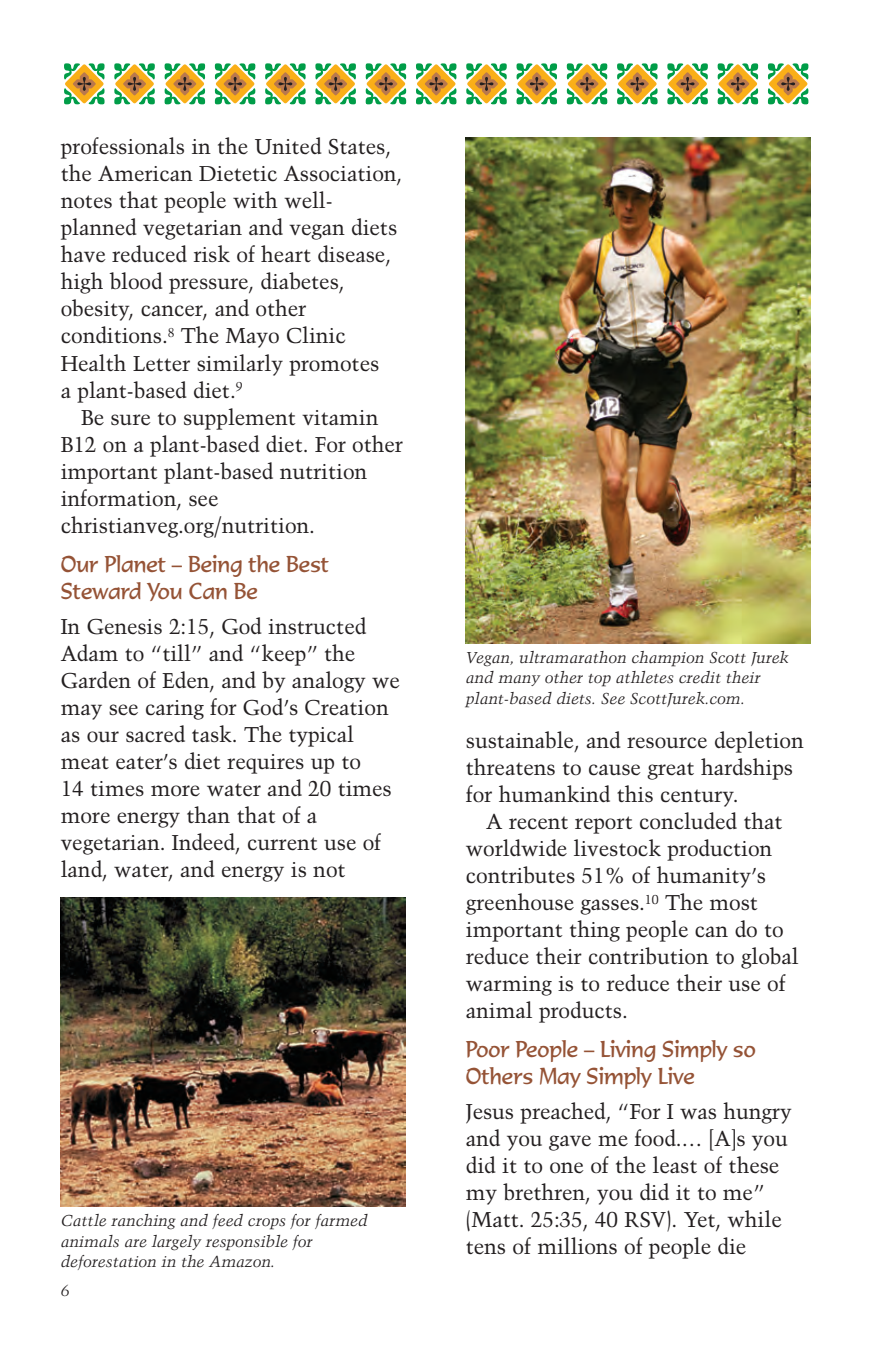
<style>
.page{position:relative;width:871px;height:1357px;background:#fff}
.page>*{position:absolute;margin:0;border:0;box-sizing:border-box;transform-origin:0 0}
.t1{font:22.5px/27px "Formal 436 BT";color:#955336;scale:.91 1}
.t2{font:21.38px/27px "Trump Mediaeval";letter-spacing:-.005em;color:#231f20}
.t3{font:italic 15.75px/20.2px "Trump Mediaeval";letter-spacing:-.005em;color:#231f20}
</style>
<div class="page">
<svg style="left:64px;top:63px;width:41px;height:42px"></svg>
<svg style="left:114px;top:63px;width:41px;height:42px"></svg>
<svg style="left:164px;top:63px;width:41px;height:42px"></svg>
<svg style="left:214px;top:63px;width:42px;height:42px"></svg>
<svg style="left:265px;top:63px;width:41px;height:42px"></svg>
<svg style="left:315px;top:63px;width:41px;height:42px"></svg>
<svg style="left:365px;top:63px;width:41px;height:42px"></svg>
<svg style="left:416px;top:63px;width:41px;height:42px"></svg>
<svg style="left:466px;top:63px;width:41px;height:42px"></svg>
<svg style="left:516px;top:63px;width:41px;height:42px"></svg>
<svg style="left:566px;top:63px;width:41px;height:42px"></svg>
<svg style="left:617px;top:63px;width:41px;height:42px"></svg>
<svg style="left:667px;top:63px;width:41px;height:42px"></svg>
<svg style="left:717px;top:63px;width:41px;height:42px"></svg>
<svg style="left:767px;top:63px;width:42px;height:42px"></svg>
<img style="left:61px;top:898px;width:344px;height:308px">
<img style="left:466px;top:138px;width:344px;height:505px">
<p class="t2" style="left:61px;top:134px;width:343px">professionals in the United States, the American Dietetic Association, notes that people with well&shy;planned vegetarian and vegan diets have reduced risk of heart disease, high blood pressure, diabetes, obesity, cancer, and other conditions.<sup>8</sup> The Mayo Clinic<br>Health Letter similarly promotes<br>a plant-based diet.<sup>9</sup></p>
<p class="t2" style="left:61px;top:404px;width:344px;text-indent:20px">Be sure to supplement vitamin<br>B12 on a plant-based diet. For other important plant-based nutrition information, see christianveg.org/nutrition.</p>
<p class="t1" style="left:61px;top:552px;width:296px">Our Planet – Being the Best<br>Steward You Can Be</p>
<p class="t2" style="left:61px;top:613px;width:341px">In Genesis 2:15, God instructed<br>Adam to “till” and “keep” the<br>Garden of Eden, and by analogy we may see caring for God’s Creation as our sacred task. The typical meat eater’s diet requires up to<br>14 times more water and 20 times more energy than that of a vegetarian. Indeed, current use of land, water, and energy is not</p>
<p class="t3" style="left:61px;top:1211px;width:308px">Cattle ranching and feed crops for farmed animals are largely responsible for deforestation in the Amazon.</p>
<p class="t3" style="left:61px;top:1280px;width:10px">6</p>
<p class="t3" style="left:466px;top:647px;width:325px">Vegan, ultramarathon champion Scott Jurek and many other top athletes credit their plant-based diets. See ScottJurek.com.</p>
<p class="t2" style="left:466px;top:727px;width:339px">sustainable, and resource depletion threatens to cause great hardships for humankind this century.</p>
<p class="t2" style="left:466px;top:808px;width:334px;text-indent:20px">A recent report concluded that worldwide livestock production contributes 51% of humanity’s greenhouse gasses.<sup>10</sup> The most important thing people can do to reduce their contribution to global warming is to reduce their use of animal products.</p>
<p class="t1" style="left:466px;top:1037px;width:320px">Poor People – Living Simply so<br>Others May Simply Live</p>
<p class="t2" style="left:466px;top:1098px;width:327px">Jesus preached, “For I was hungry and you gave me food.… [A]s you did it to one of the least of these my brethren, you did it to me” (Matt. 25:35, 40 RSV). Yet, while tens of millions of people die</p>
</div>
